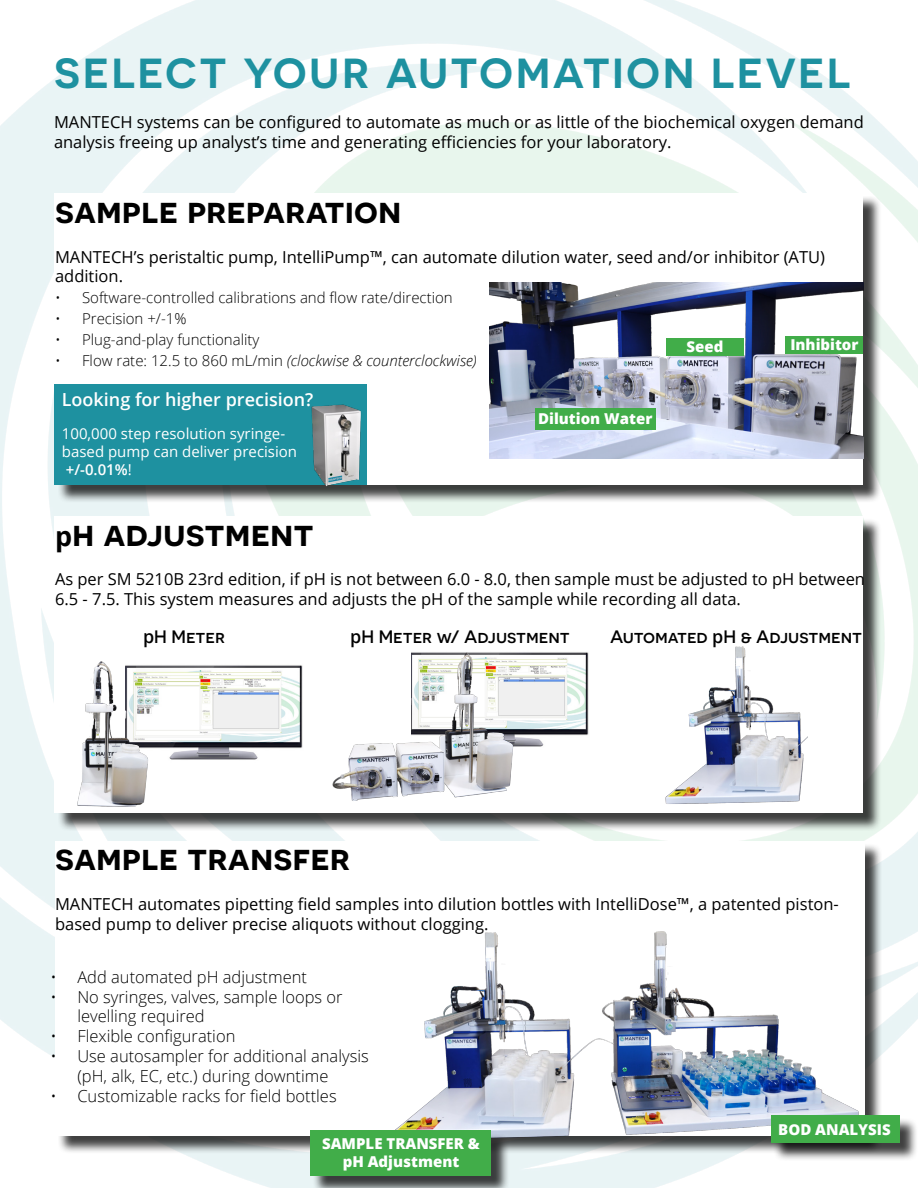
<style>
.page{position:relative;width:918px;height:1188px;background:#fff}
.page>*{position:absolute;margin:0;border:0;box-sizing:border-box;transform-origin:0 0}
.t1{font:600 42px "Novecentosanswide";letter-spacing:.06em;color:#1e91a0}
.t2{font:600 36px "Novecentosanswide";color:#000}
.t3{font:500 18px "Novecentosanswide";color:#000}
.t4{font:600 18px "Open Sans";color:#fff}
.t5{font:16.5px/19.8px "Open Sans";color:#000}
.t6{font:300 16.5px/19.8px "Open Sans";color:#000}
.t7{font:300 15px "Open Sans";color:#000}
.t8{font:15px/18px "Open Sans";color:#fff}
.t9{font:800 15px/18px "Open Sans";color:#fff;text-align:center}
.t10{font:italic 300 15px "Open Sans";color:#000}
.s1{font-style:normal}
.s2{font-weight:600}
.s3{font-family:"Open Sans";font-weight:700;font-size:27px}
.s4{font-family:"Open Sans";font-weight:600}
</style>
<div class="page">
<img style="left:0;top:0;width:918px;height:1188px">
<div style="left:57px;top:196px;width:825px;height:308px;background:#000;opacity:.75"></div>
<div style="left:55px;top:193px;width:808px;height:292px;background:#fff"></div>
<div style="left:57px;top:843px;width:826px;height:311px;background:#000;opacity:.75"></div>
<div style="left:55px;top:841px;width:809px;height:295px;background:#fff"></div>
<div style="left:57px;top:519px;width:825px;height:312px;background:#000;opacity:.75"></div>
<div style="left:55px;top:516px;width:808px;height:297px;background:#fff"></div>
<img style="left:392px;top:931px;width:467px;height:213px">
<div style="left:55px;top:385px;width:312px;height:100px;background:#1e91a0"></div>
<img style="left:489px;top:282px;width:374px;height:176px">
<div style="left:535px;top:408px;width:120px;height:22px;background:#41ad49"></div>
<div style="left:666px;top:338px;width:78px;height:18px;background:#41ad49"></div>
<div style="left:786px;top:336px;width:77px;height:18px;background:#41ad49"></div>
<img style="left:307px;top:404px;width:59px;height:83px">
<img style="left:411px;top:652px;width:178px;height:84px">
<div style="left:773px;top:1117px;width:145px;height:45px;background:#000;opacity:.75"></div>
<div style="left:771px;top:1115px;width:129px;height:28px;background:#41ad49"></div>
<div style="left:312px;top:1133px;width:198px;height:55px;background:#000;opacity:.75"></div>
<div style="left:310px;top:1131px;width:181px;height:45px;background:#41ad49"></div>
<img style="left:310px;top:653px;width:248px;height:164px">
<img style="left:218px;top:665px;width:85px;height:95px">
<img style="left:0;top:658px;width:218px;height:158px">
<img style="left:665px;top:646px;width:142px;height:158px">
<h1 class="t1" style="left:54px;top:48px;width:798px">SELECT YOUR AUTOMATION LEVEL</h1>
<p class="t5" style="left:54px;top:112px;width:811px">MANTECH systems can be configured to automate as much or as little of the biochemical oxygen demand analysis freeing up analyst’s time and generating efficiencies for your laboratory.</p>
<h2 class="t2" style="left:55px;top:188px;width:348px">sample preparation</h2>
<p class="t5" style="left:55px;top:246px;width:772px">MANTECH’s peristaltic pump, IntelliPump™, can automate dilution water, seed and/or inhibitor (ATU) addition.</p>
<p class="t7" style="left:55px;top:288px;width:399px">• Software-controlled calibrations and flow rate/direction</p>
<p class="t7" style="left:55px;top:309px;width:133px">• Precision +/-1%</p>
<p class="t7" style="left:55px;top:330px;width:206px">• Plug-and-play functionality</p>
<p class="t10" style="left:55px;top:351px;width:423px"><span class="s1">• Flow rate: 12.5 to 860 mL/min</span> (clockwise &amp; counterclockwise)</p>
<p class="t9" style="left:687px;top:337px;width:38px">Seed</p>
<p class="t9" style="left:790px;top:335px;width:70px">Inhibitor</p>
<p class="t4" style="left:62px;top:387px;width:253px">Looking for higher precision?</p>
<p class="t8" style="left:62px;top:424px;width:237px">100,000 step resolution syringe&shy;based pump can deliver precision <span class="s2">+/-0.01%</span>!</p>
<p class="t9" style="left:538px;top:409px;width:116px">Dilution Water</p>
<h2 class="t2" style="left:55px;top:511px;width:260px"><span class="s3">p</span>h adjustment</h2>
<p class="t5" style="left:55px;top:569px;width:812px">As per SM 5210B 23rd edition, if pH is not between 6.0 - 8.0, then sample must be adjusted to pH between<br>6.5 - 7.5. This system measures and adjusts the pH of the sample while recording all data.</p>
<p class="t3" style="left:143px;top:626px;width:83px"><span class="s4">p</span>H Meter</p>
<p class="t3" style="left:350px;top:626px;width:221px"><span class="s4">p</span>H Meter w/ Adjustment</p>
<p class="t3" style="left:610px;top:626px;width:254px">Automated <span class="s4">p</span>H &amp; Adjustment</p>
<h2 class="t2" style="left:55px;top:836px;width:297px">sample transfer</h2>
<p class="t5" style="left:55px;top:894px;width:785px">MANTECH automates pipetting field samples into dilution bottles with IntelliDose™, a patented piston&shy;based pump to deliver precise aliquots without clogging.</p>
<p class="t6" style="left:50px;top:967px;width:258px">• Add automated pH adjustment</p>
<p class="t6" style="left:77px;top:986px;width:267px;text-indent:-27px">• No syringes, valves, sample loops or levelling required</p>
<p class="t6" style="left:50px;top:1026px;width:187px">• Flexible configuration</p>
<p class="t6" style="left:77px;top:1046px;width:293px;text-indent:-27px">• Use autosampler for additional analysis (pH, alk, EC, etc.) during downtime</p>
<p class="t6" style="left:50px;top:1085px;width:288px">• Customizable racks for field bottles</p>
<p class="t9" style="left:322px;top:1133px;width:159px">SAMPLE TRANSFER &amp; pH Adjustment</p>
<p class="t9" style="left:778px;top:1119px;width:114px">BOD ANALYSIS</p>
</div>
